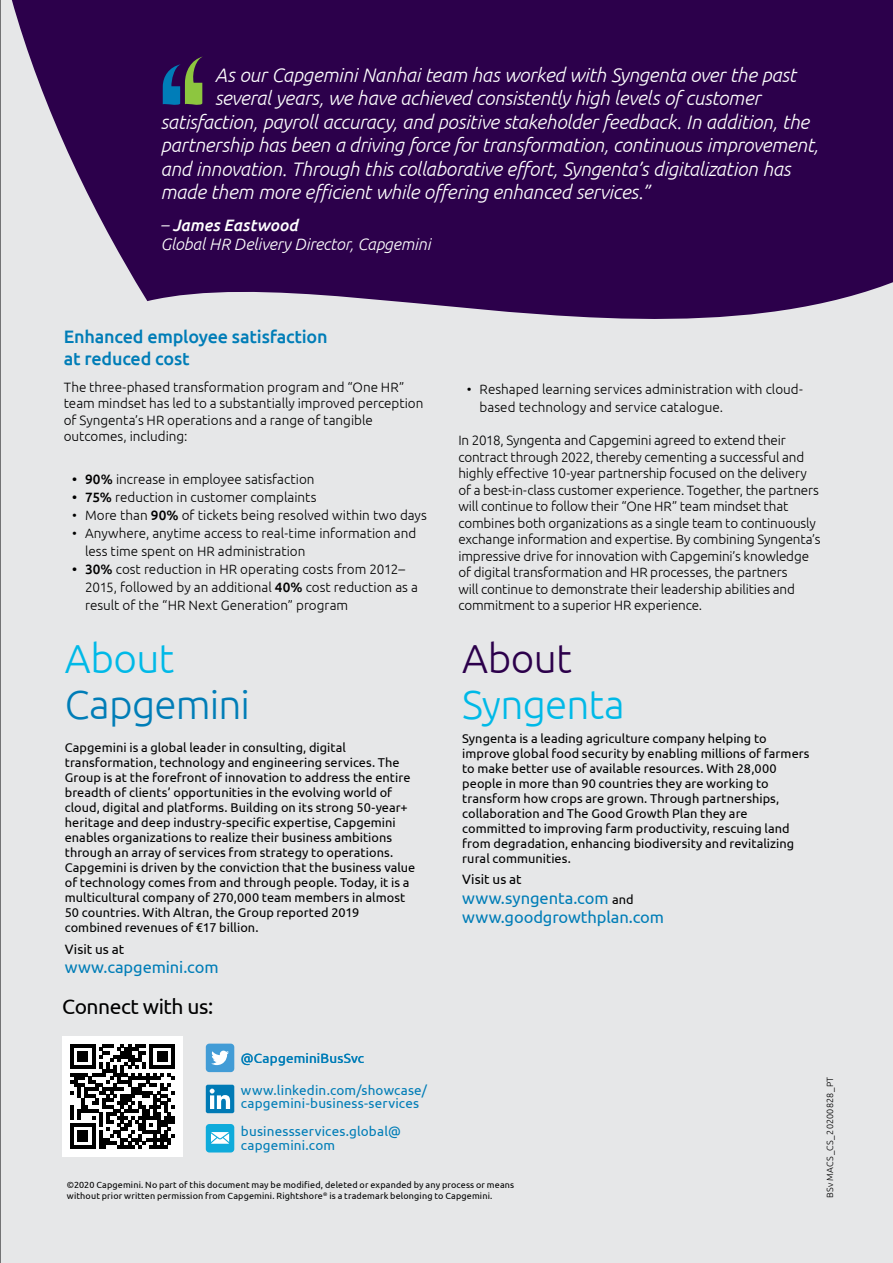
<style>
.page{position:relative;width:893px;height:1263px;background:#e6e7e8}
.page>*{position:absolute;margin:0;border:0;box-sizing:border-box;transform-origin:0 0}
.t1{font:300 40.5px "Ubuntu";letter-spacing:-.02em;color:#00b9e7}
.t2{font:300 40.5px "Ubuntu";letter-spacing:-.02em;color:#007db7}
.t3{font:300 40.5px "Ubuntu";letter-spacing:-.015em;color:#2c004b}
.t4{font:21px "Ubuntu";letter-spacing:-.02em;color:#000}
.t5{font:italic 300 19.5px "Ubuntu";letter-spacing:-.01em;color:#fff}
.t6{font:500 18px/21.6px "Ubuntu";letter-spacing:-.01em;color:#007db7}
.t7{font:16.5px/19.2px "Ubuntu";letter-spacing:-.005em;color:#007db7}
.t8{font:italic 300 16.5px/19.8px "Ubuntu";letter-spacing:-.005em;color:#fff}
.t9{font:300 13.5px/16.5px "Ubuntu";letter-spacing:-.005em;color:#000}
.t10{font:13.5px/13.5px "Ubuntu";letter-spacing:.015em;color:#007db7}
.t11{font:13.5px "Ubuntu";letter-spacing:.005em;color:#000}
.t12{font:12.75px/15px "Ubuntu";letter-spacing:.005em;color:#000}
.t13{font:9px/10.8px "Ubuntu";letter-spacing:.015em;color:#000}
.t14{font:300 9px "Ubuntu";letter-spacing:.025em;color:#000}
.s1{font-weight:500}
.s2{font-size:12.75px;color:#000}
</style>
<div class="page">
<hr style="left:0;top:0;width:1px;height:1263px;background:#000">
<div style="left:206px;top:1043px;width:28px;height:29px;background:#429cd6;border-radius:4px"></div>
<div style="left:206px;top:1085px;width:28px;height:28px;background:#007ab5;border-radius:2px"></div>
<div style="left:206px;top:1124px;width:28px;height:28px;background:#0fabdb;border-radius:4px"></div>
<svg style="left:211px;top:1046px;width:24px;height:25px"></svg>
<svg style="left:207px;top:1124px;width:28px;height:29px"></svg>
<svg style="left:207px;top:1084px;width:28px;height:30px"></svg>
<svg style="left:62px;top:1036px;width:120px;height:120px;background:#8e8e8e"></svg>
<svg style="left:12px;top:0;width:881px;height:319px;background:#40195c"></svg>
<svg style="left:163px;top:56px;width:40px;height:49px;background:#3b5261"></svg>
<h3 class="t5" style="left:215px;top:63px;width:583px">As our Capgemini Nanhai team has worked with Syngenta over the past</h3>
<h3 class="t5" style="left:215px;top:87px;width:547px">several years, we have achieved consistently high levels of customer</h3>
<h3 class="t5" style="left:160px;top:110px;width:650px">satisfaction, payroll accuracy, and positive stakeholder feedback. In addition, the</h3>
<h3 class="t5" style="left:160px;top:134px;width:660px">partnership has been a driving force for transformation, continuous improvement,</h3>
<h3 class="t5" style="left:160px;top:157px;width:632px">and innovation. Through this collaborative effort, Syngenta’s digitalization has</h3>
<h3 class="t5" style="left:160px;top:180px;width:491px">made them more efficient while offering enhanced services.”</h3>
<p class="t8" style="left:160px;top:214px;width:272px">– <span class="s1">James Eastwood<br></span>Global HR Delivery Director, Capgemini</p>
<h3 class="t6" style="left:64px;top:326px;width:265px">Enhanced employee satisfaction at reduced cost</h3>
<p class="t9" style="left:64px;top:378px;width:361px">The three-phased transformation program and “One HR” team mindset has led to a substantially improved perception of Syngenta’s HR operations and a range of tangible outcomes, including:</p>
<p class="t9" style="left:72px;top:471px;width:244px"><span class="s1">• 90%</span> increase in employee satisfaction</p>
<p class="t9" style="left:72px;top:489px;width:246px"><span class="s1">• 75%</span> reduction in customer complaints</p>
<p class="t9" style="left:72px;top:507px;width:356px">• More than <span class="s1">90%</span> of tickets being resolved within two days</p>
<p class="t9" style="left:85px;top:524px;width:333px;line-height:18px;text-indent:-13px">• Anywhere, anytime access to real-time information and less time spent on HR administration</p>
<p class="t9" style="left:85px;top:560px;width:334px;line-height:18px;text-indent:-13px"><span class="s1">• 30%</span> cost reduction in HR operating costs from 2012–<br>2015, followed by an additional <span class="s1">40%</span> cost reduction as a result of the “HR Next Generation” program</p>
<h1 class="t1" style="left:65px;top:634px;width:111px">About</h1>
<h1 class="t2" style="left:65px;top:680px;width:187px">Capgemini</h1>
<p class="t12" style="left:65px;top:740px;width:352px">Capgemini is a global leader in consulting, digital transformation, technology and engineering services. The Group is at the forefront of innovation to address the entire breadth of clients’ opportunities in the evolving world of cloud, digital and platforms. Building on its strong 50-year+ heritage and deep industry-specific expertise, Capgemini enables organizations to realize their business ambitions through an array of services from strategy to operations.<br>Capgemini is driven by the conviction that the business value of technology comes from and through people. Today, it is a multicultural company of 270,000 team members in almost 50 countries. With Altran, the Group reported 2019 combined revenues of €17 billion.</p>
<p class="t11" style="left:65px;top:941px;width:61px">Visit us at</p>
<p class="t7" style="left:65px;top:957px;width:155px">www.capgemini.com</p>
<h2 class="t4" style="left:62px;top:993px;width:153px">Connect with us:</h2>
<p class="t10" style="left:241px;top:1051px;width:125px">@CapgeminiBusSvc</p>
<p class="t9" style="left:480px;top:380px;width:325px;line-height:18px;text-indent:-13px">• Reshaped learning services administration with cloud&shy;based technology and service catalogue.</p>
<p class="t9" style="left:458px;top:432px;width:364px">In 2018, Syngenta and Capgemini agreed to extend their contract through 2022, thereby cementing a successful and highly effective 10-year partnership focused on the delivery of a best-in-class customer experience. Together, the partners will continue to follow their “One HR” team mindset that combines both organizations as a single team to continuously exchange information and expertise. By combining Syngenta’s impressive drive for innovation with Capgemini’s knowledge of digital transformation and HR processes, the partners<br>will continue to demonstrate their leadership abilities and commitment to a superior HR experience.</p>
<h1 class="t3" style="left:462px;top:634px;width:111px">About</h1>
<h1 class="t1" style="left:462px;top:681px;width:164px">Syngenta</h1>
<p class="t12" style="left:462px;top:731px;width:349px">Syngenta is a leading agriculture company helping to improve global food security by enabling millions of farmers to make better use of available resources. With 28,000 people in more than 90 countries they are working to transform how crops are grown. Through partnerships, collaboration and The Good Growth Plan they are committed to improving farm productivity, rescuing land from degradation, enhancing biodiversity and revitalizing rural communities.</p>
<p class="t11" style="left:462px;top:871px;width:61px">Visit us at</p>
<p class="t7" style="left:462px;top:888px;width:203px">www.syngenta.com <span class="s2">and </span>www.goodgrowthplan.com</p>
<p class="t10" style="left:241px;top:1083px;width:188px">www.linkedin.com/showcase/ capgemini-business-services</p>
<p class="t10" style="left:241px;top:1124px;width:161px">businessservices.global@ capgemini.com</p>
<p class="t13" style="left:67px;top:1179px;width:449px">©2020 Capgemini. No part of this document may be modified, deleted or expanded by any process or means without prior written permission from Capgemini. Rightshore<sup>®</sup> is a trademark belonging to Capgemini.</p>
<p class="t14" style="left:825px;top:1198px;width:123px;rotate:-90deg">BSv MACS_CS_20200828_PT</p>
</div>
